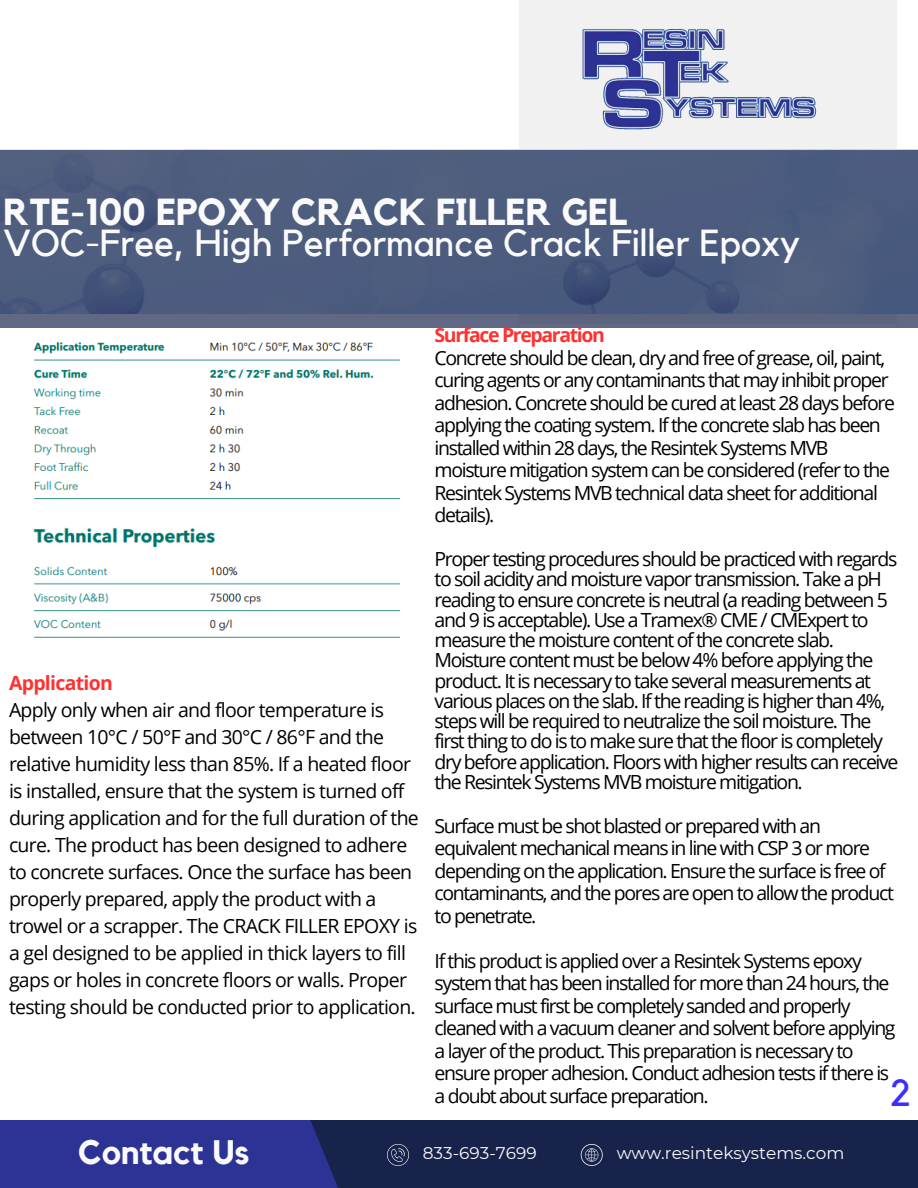
<style>
.page{position:relative;width:918px;height:1188px;background:#fff}
.page>*{position:absolute;margin:0;border:0;box-sizing:border-box;transform-origin:0 0}
.t1{font:37.5px/30.3px "Kollektif";color:#fafafa}
.t2{font:37.5px "Kollektif";color:#3b2efe}
.t3{font:700 33.9px "Kollektif";color:#fafafa}
.t4{font:19.5px/22.5px "Open Sans";letter-spacing:-.07em;color:#000}
.t5{font:19.5px/27px "Open Sans";letter-spacing:-.035em;color:#000}
.t6{font:700 19.5px "Open Sans";letter-spacing:-.035em;color:#ff3131}
.t7{font:16.95px "Montserrat";color:#fafafa}
.s1{font-weight:700}
.s2{font-weight:700;color:#ff3131}
</style>
<div class="page">
<div style="left:519px;top:0;width:377px;height:324px;background:#f1f1f1"></div>
<div style="left:234px;top:1120px;width:684px;height:68px;background:#18234b"></div>
<div style="left:0;top:1120px;width:338px;height:68px;background:#2d3395"></div>
<svg style="left:581px;top:1144px;width:22px;height:22px"></svg>
<svg style="left:387px;top:1144px;width:22px;height:22px"></svg>
<svg style="left:0;top:150px;width:918px;height:178px;fill:#4d5d7e"></svg>
<img style="left:582px;top:29px;width:235px;height:101px">
<img style="left:33px;top:342px;width:367px;height:296px">
<p class="t1" style="left:4px;top:199px;width:798px"><span class="s1">RTE-100 EPOXY CRACK FILLER GEL<br></span>VOC-Free, High Performance Crack Filler Epoxy</p>
<p class="t6" style="left:9px;top:669px;width:105px">Application</p>
<p class="t5" style="left:9px;top:696px;width:411px">Apply only when air and floor temperature is between 10°C / 50°F and 30°C / 86°F and the relative humidity less than 85%. If a heated floor is installed, ensure that the system is turned off during application and for the full duration of the cure. The product has been designed to adhere to concrete surfaces. Once the surface has been properly prepared, apply the product with a trowel or a scrapper. The CRACK FILLER EPOXY is a gel designed to be applied in thick layers to fill gaps or holes in concrete floors or walls. Proper testing should be conducted prior to application.</p>
<h3 class="t4" style="left:435px;top:323px;width:462px"><span class="s2">Surface Preparation<br></span>Concrete should be clean, dry and free of grease, oil, paint, curing agents or any contaminants that may inhibit proper adhesion. Concrete should be cured at least 28 days before applying the coating system. Ifthe concrete slab has been installed within 28 days, the Resintek Systems MVB moisture mitigation system can be considered (refer to the Resintek Systems MVB technical data sheet for additional details).</h3>
<p class="t4" style="left:435px;top:548px;width:465px;line-height:20.2px">Proper testing procedures should be practiced with regards to soil acidity and moisture vapor transmission. Take a pH reading to ensure concrete is neutral (a reading between 5 and 9 is acceptable). Use a Tramex® CME / CMExpert to measure the moisture content ofthe concrete slab.<br>Moisture content must be below 4% before applying the product. It is necessary to take several measurements at various places on the slab. Ifthe reading is higher than 4%, steps will be required to neutralize the soil moisture. The first thing to do is to make sure that the floor is completely dry before application. Floors with higher results can receive the Resintek Systems MVB moisture mitigation.</p>
<p class="t4" style="left:435px;top:814px;width:461px">Surface must be shot blasted or prepared with an equivalent mechanical means in line with CSP 3 or more depending on the application. Ensure the surface is free of contaminants, and the pores are open to allow the product to penetrate.</p>
<h1 class="t4" style="left:435px;top:949px;width:463px">Ifthis product is applied over a Resintek Systems epoxy system that has been installed for more than 24 hours, the surface must first be completely sanded and properly cleaned with a vacuum cleaner and solvent before applying a layer of the product. This preparation is necessary to ensure proper adhesion. Conduct adhesion tests ifthere is a doubt about surface preparation.</h1>
<p class="t2" style="left:890px;top:1076px;width:22px">2</p>
<h3 class="t3" style="left:78px;top:1137px;width:173px">Contact Us</h3>
<h3 class="t7" style="left:423px;top:1142px;width:115px">833-693-7699</h3>
<h3 class="t7" style="left:617px;top:1142px;width:229px">www.resinteksystems.com</h3>
</div>
